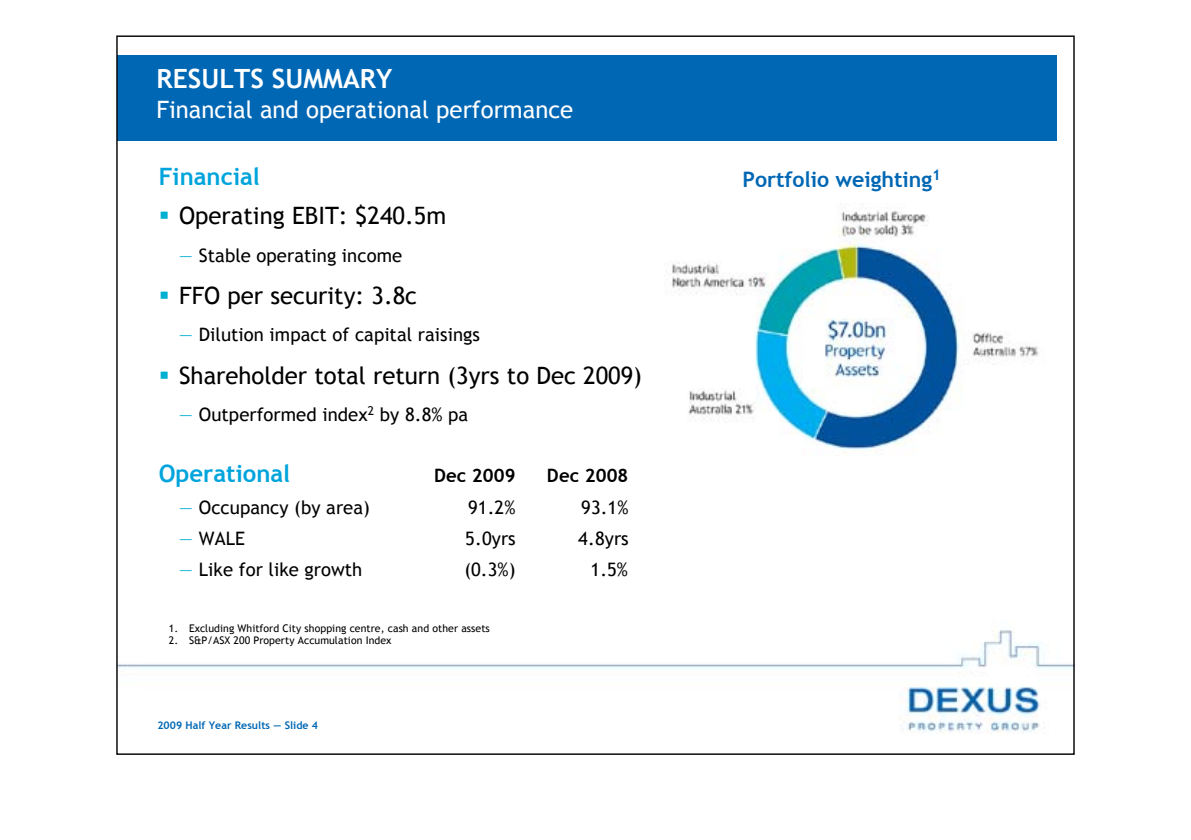
<style>
.page{position:relative;width:1191px;height:840px;background:#fff}
.page>*{position:absolute;margin:0;border:0;box-sizing:border-box;transform-origin:0 0}
.t1{font:700 26.4px "Trebuchet MS";color:#fff}
.t2{font:24px "Trebuchet MS";color:#000}
.t3{font:24px "Trebuchet MS";color:#fff}
.t4{font:700 24px "Trebuchet MS";color:#00a4dc}
.t5{font:700 21.4px "Trebuchet MS";color:#0067b4}
.t6{font:18.4px "Trebuchet MS";letter-spacing:.005em;color:#000}
.t7{font:700 18.4px "Trebuchet MS";letter-spacing:.005em;color:#000}
.t8{font:10.6px "Trebuchet MS";letter-spacing:.005em;color:#000}
.t9{font:700 10.6px "Trebuchet MS";letter-spacing:.005em;color:#0067b4}
.s1{color:#00afd1}
</style>
<div class="page">
<img style="left:118px;top:630px;width:954px;height:104px">
<div style="left:118px;top:55px;width:939px;height:85px;background:#0067b4"></div>
<img style="left:671px;top:203px;width:368px;height:250px">
<h1 class="t1" style="left:156px;top:67px;width:237px">RESULTS SUMMARY</h1>
<h2 class="t3" style="left:156px;top:98px;width:418px">Financial and operational performance</h2>
<h2 class="t4" style="left:159px;top:165px;width:103px">Financial</h2>
<h2 class="t2" style="left:179px;top:205px;width:269px">Operating EBIT: $240.5m</h2>
<p class="t6" style="left:179px;top:246px;width:224px"><span class="s1">—</span> Stable operating income</p>
<h2 class="t2" style="left:179px;top:284px;width:239px">FFO per security: 3.8c</h2>
<p class="t6" style="left:179px;top:326px;width:302px"><span class="s1">—</span> Dilution impact of capital raisings</p>
<h2 class="t2" style="left:179px;top:364px;width:464px">Shareholder total return (3yrs to Dec 2009)</h2>
<p class="t6" style="left:179px;top:405px;width:291px"><span class="s1">—</span> Outperformed index<sup>2</sup> by 8.8% pa</p>
<h2 class="t4" style="left:159px;top:462px;width:133px">Operational</h2>
<p class="t7" style="left:434px;top:466px;width:83px">Dec 2009</p>
<p class="t7" style="left:547px;top:466px;width:83px">Dec 2008</p>
<p class="t6" style="left:179px;top:498px;width:192px"><span class="s1">—</span> Occupancy (by area)</p>
<p class="t6" style="left:468px;top:498px;width:49px">91.2%</p>
<p class="t6" style="left:581px;top:498px;width:49px">93.1%</p>
<p class="t6" style="left:179px;top:530px;width:67px"><span class="s1">—</span> WALE</p>
<p class="t6" style="left:465px;top:530px;width:52px">5.0yrs</p>
<p class="t6" style="left:578px;top:530px;width:52px">4.8yrs</p>
<p class="t6" style="left:179px;top:561px;width:185px"><span class="s1">—</span> Like for like growth</p>
<p class="t6" style="left:464px;top:561px;width:53px">(0.3%)</p>
<p class="t6" style="left:590px;top:561px;width:39px">1.5%</p>
<p class="t8" style="left:169px;top:622px;width:322px">1. Excluding Whitford City shopping centre, cash and other assets</p>
<p class="t8" style="left:169px;top:635px;width:224px">2. S&amp;P/ASX 200 Property Accumulation Index</p>
<p class="t9" style="left:157px;top:720px;width:162px">2009 Half Year Results — Slide 4</p>
<p class="t5" style="left:742px;top:169px;width:200px">Portfolio weighting<sup>1</sup></p>
</div>
